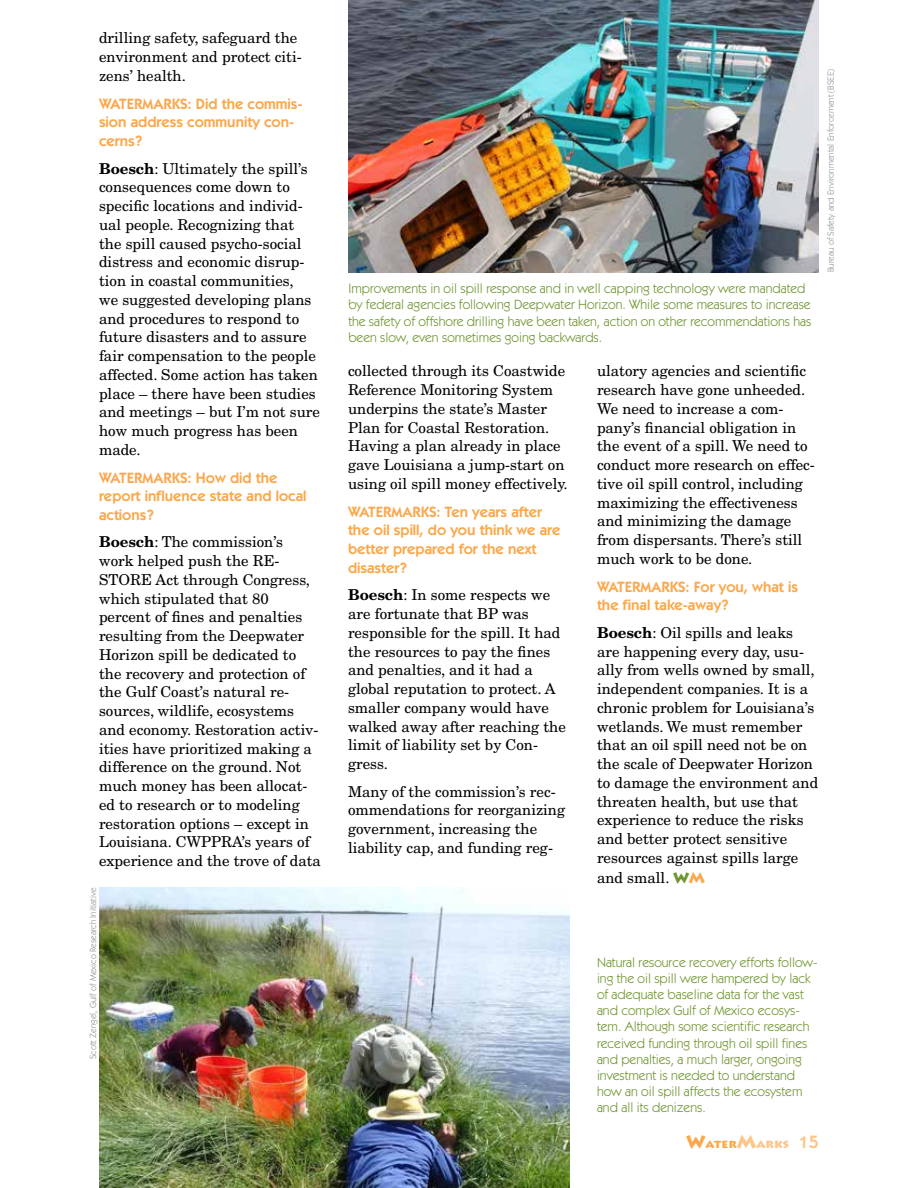
<style>
.page{position:relative;width:918px;height:1188px;background:#fff}
.page>*{position:absolute;margin:0;border:0;box-sizing:border-box;transform-origin:0 0}
.t1{font:15px/18.8px "New Century Schlbk LT Std";color:#000}
.t2{font:600 15px/18.8px "ITC Kabel Std";color:#faa84d}
.t3{font:13.5px/16.2px "ITC Kabel Std";color:#6f952f}
.t4{font:900 12px "Lithos Pro";color:#faa84d}
.t5{font:9px "ITC Kabel Std";color:#939598}
.s1{font-weight:700}
.s2{font-family:"Lithos Pro";font-weight:900;color:#6f952f}
.s3{font-family:"Lithos Pro";font-weight:900;color:#faa84d}
.s4{font-size:18px}
.s5{font-size:18px;color:#fdc588}
.s6{color:#fdc588}
.s7{font-family:"ITC Kabel Std";font-weight:600;font-size:18px;color:#fdc588}
</style>
<div class="page">
<img style="left:99px;top:888px;width:471px;height:300px">
<img style="left:348px;top:0;width:471px;height:272px">
<p class="t1" style="left:99px;top:29px;width:204px">drilling safety, safeguard the environment and protect citi&shy;zens’ health.</p>
<p class="t2" style="left:99px;top:94px;width:205px">WATERMARKS: Did the commis&shy;sion address community con&shy;cerns?</p>
<p class="t1" style="left:99px;top:159px;width:223px"><span class="s1">Boesch</span>: Ultimately the spill’s consequences come down to specific locations and individ&shy;ual people. Recognizing that the spill caused psycho-social distress and economic disrup&shy;tion in coastal communities,<br>we suggested developing plans and procedures to respond to future disasters and to assure fair compensation to the people affected. Some action has taken place – there have been studies and meetings – but I’m not sure how much progress has been made.</p>
<p class="t2" style="left:99px;top:468px;width:209px">WATERMARKS: How did the report influence state and local actions?</p>
<p class="t1" style="left:99px;top:533px;width:223px"><span class="s1">Boesch</span>: The commission’s work helped push the RE-<br>STORE Act through Congress, which stipulated that 80 percent of fines and penalties resulting from the Deepwater<br>Horizon spill be dedicated to the recovery and protection of the Gulf Coast’s natural re&shy;sources, wildlife, ecosystems and economy. Restoration activ&shy;ities have prioritized making a difference on the ground. Not much money has been allocat&shy;ed to research or to modeling restoration options – except in<br>Louisiana. CWPPRA’s years of experience and the trove of data</p>
<p class="t5" style="left:88px;top:1059px;width:173px;rotate:-90deg">Scott Zengel, Gulf of Mexico Research Initiative</p>
<p class="t3" style="left:348px;top:281px;width:465px">Improvements in oil spill response and in well capping technology were mandated by federal agencies following Deepwater Horizon. While some measures to increase the safety of offshore drilling have been taken, action on other recommendations has been slow, even sometimes going backwards.</p>
<p class="t1" style="left:348px;top:362px;width:221px">collected through its Coastwide<br>Reference Monitoring System underpins the state’s Master<br>Plan for Coastal Restoration.<br>Having a plan already in place gave Louisiana a jump-start on using oil spill money effectively.</p>
<p class="t2" style="left:348px;top:502px;width:214px">WATERMARKS: Ten years after the oil spill, do you think we are better prepared for the next disaster?</p>
<p class="t1" style="left:348px;top:586px;width:219px"><span class="s1">Boesch</span>: In some respects we are fortunate that BP was responsible for the spill. It had the resources to pay the fines and penalties, and it had a global reputation to protect. A smaller company would have walked away after reaching the limit of liability set by Con&shy;gress.</p>
<p class="t1" style="left:348px;top:782px;width:219px">Many of the commission’s rec&shy;ommendations for reorganizing government, increasing the liability cap, and funding reg-</p>
<p class="t1" style="left:597px;top:362px;width:219px">ulatory agencies and scientific research have gone unheeded.<br>We need to increase a com&shy;pany’s financial obligation in the event of a spill. We need to conduct more research on effec&shy;tive oil spill control, including maximizing the effectiveness and minimizing the damage from dispersants. There’s still much work to be done.</p>
<p class="t2" style="left:597px;top:577px;width:203px">WATERMARKS: For you, what is the final take-away?</p>
<p class="t1" style="left:597px;top:623px;width:223px"><span class="s1">Boesch</span>: Oil spills and leaks are happening every day, usu&shy;ally from wells owned by small, independent companies. It is a chronic problem for Louisiana’s wetlands. We must remember that an oil spill need not be on the scale of Deepwater Horizon to damage the environment and threaten health, but use that experience to reduce the risks and better protect sensitive resources against spills large</p>
<p class="t1" style="left:597px;top:868px;width:110px">and small. <span class="s2">W</span><span class="s3">M</span></p>
<p class="t5" style="left:825px;top:272px;width:205px;rotate:-90deg">Bureau of Safety and Environmental Enforcement (BSEE)</p>
<p class="t3" style="left:597px;top:954px;width:222px">Natural resource recovery efforts follow&shy;ing the oil spill were hampered by lack of adequate baseline data for the vast and complex Gulf of Mexico ecosys&shy;tem. Although some scientific research received funding through oil spill fines and penalties, a much larger, ongoing investment is needed to understand how an oil spill affects the ecosystem and all its denizens.</p>
<p class="t4" style="left:686px;top:1136px;width:134px"><span class="s4">W</span>ater<span class="s5">M</span><span class="s6">arks</span> <span class="s7">15</span></p>
</div>
